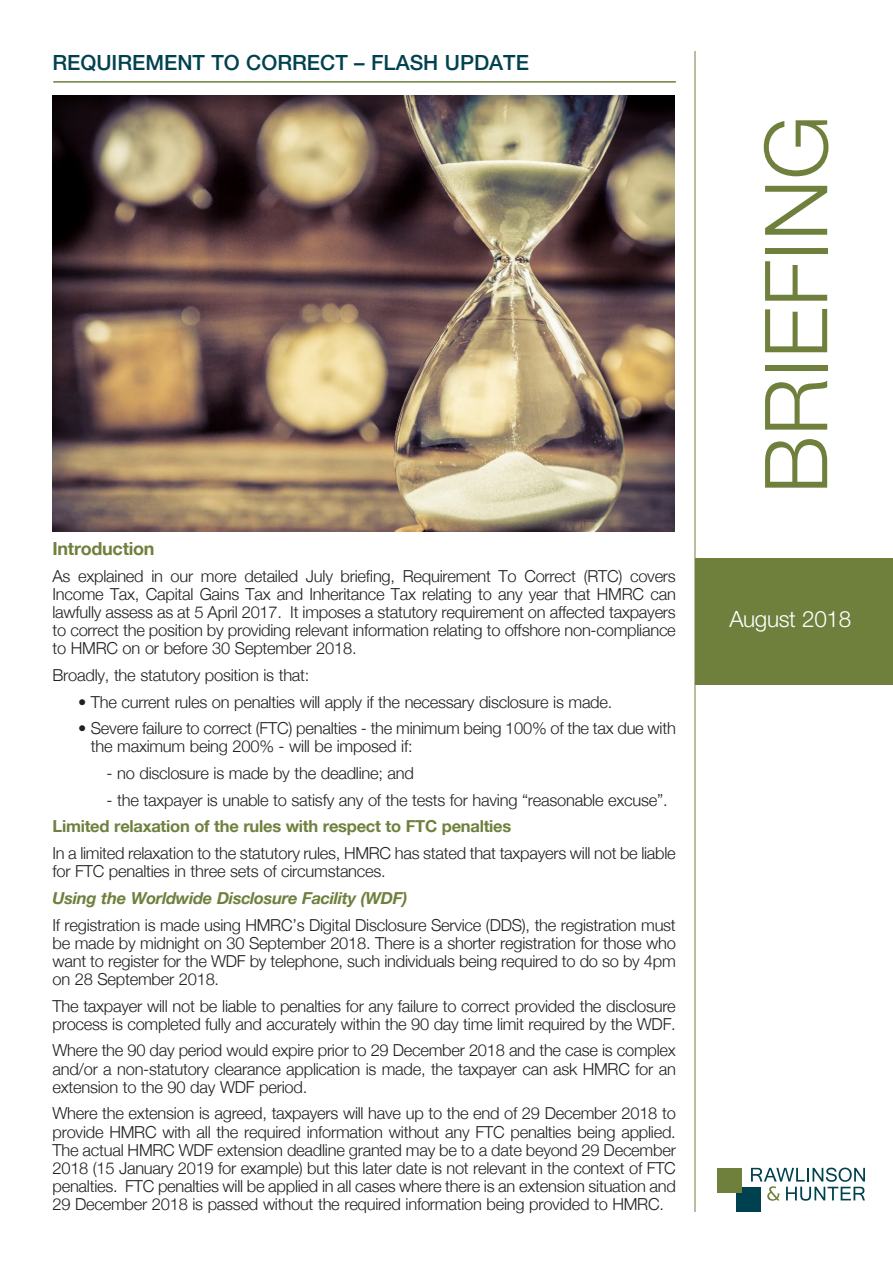
<style>
.page{position:relative;width:893px;height:1263px;background:#fff}
.page>*{position:absolute;margin:0;border:0;box-sizing:border-box;transform-origin:0 0}
.t1{font:300 87px "Helvetica Neue";color:#6f803d}
.t2{font:300 22.5px "Helvetica Neue";letter-spacing:-.015em;color:#fff}
.t3{font:500 21px "Helvetica Neue";color:#004150}
.t4{font:700 18px "Helvetica Neue LT";letter-spacing:-.015em;color:#6f803d}
.t5{font:300 16.5px/18.1px "Helvetica Neue LT";letter-spacing:-.015em;color:#231f20;text-align:justify}
.t6{font:700 16.5px "Helvetica Neue LT";letter-spacing:-.015em;color:#6f803d}
.t7{font:italic 700 16.5px "Helvetica Neue LT";letter-spacing:-.015em;color:#6f803d}
</style>
<div class="page">
<div style="left:695px;top:558px;width:198px;height:126px;background:#6f803d"></div>
<div style="left:736px;top:1187px;width:25px;height:24px;background:#004150"></div>
<div style="left:717px;top:1168px;width:25px;height:25px;background:#6f803d"></div>
<svg style="left:751px;top:1167px;width:114px;height:34px"></svg>
<hr style="left:694px;top:51px;width:1px;height:1161px;background:#6f803d">
<hr style="left:53px;top:81px;width:623px;height:2px;background:#6f803d">
<img style="left:53px;top:96px;width:621px;height:435px">
<p class="t3" style="left:53px;top:50px;width:478px">REQUIREMENT TO CORRECT – FLASH UPDATE</p>
<p class="t4" style="left:53px;top:537px;width:104px">Introduction</p>
<p class="t5" style="left:53px;top:566px;width:625px">As explained in our more detailed July briefing, Requirement To Correct (RTC) covers Income Tax, Capital Gains Tax and Inheritance Tax relating to any year that HMRC can lawfully assess as at 5 April 2017. It imposes a statutory requirement on affected taxpayers to correct the position by providing relevant information relating to offshore non-compliance to HMRC on or before 30 September 2018.</p>
<p class="t5" style="left:53px;top:666px;width:258px">Broadly, the statutory position is that:</p>
<p class="t5" style="left:78px;top:692px;width:536px">• The current rules on penalties will apply if the necessary disclosure is made.</p>
<p class="t5" style="left:91px;top:719px;width:587px;text-indent:-13px">• Severe failure to correct (FTC) penalties - the minimum being 100% of the tax due with the maximum being 200% - will be imposed if:</p>
<p class="t5" style="left:107px;top:764px;width:309px">- no disclosure is made by the deadline; and</p>
<p class="t5" style="left:107px;top:790px;width:563px">- the taxpayer is unable to satisfy any of the tests for having “reasonable excuse”.</p>
<p class="t6" style="left:53px;top:816px;width:460px">Limited relaxation of the rules with respect to FTC penalties</p>
<p class="t5" style="left:53px;top:844px;width:625px">In a limited relaxation to the statutory rules, HMRC has stated that taxpayers will not be liable for FTC penalties in three sets of circumstances.</p>
<p class="t7" style="left:53px;top:888px;width:356px">Using the Worldwide Disclosure Facility (WDF)</p>
<p class="t5" style="left:53px;top:915px;width:625px">If registration is made using HMRC’s Digital Disclosure Service (DDS), the registration must be made by midnight on 30 September 2018. There is a shorter registration for those who want to register for the WDF by telephone, such individuals being required to do so by 4pm on 28 September 2018.</p>
<p class="t5" style="left:53px;top:996px;width:625px">The taxpayer will not be liable to penalties for any failure to correct provided the disclosure process is completed fully and accurately within the 90 day time limit required by the WDF.</p>
<p class="t5" style="left:53px;top:1041px;width:625px">Where the 90 day period would expire prior to 29 December 2018 and the case is complex and/or a non-statutory clearance application is made, the taxpayer can ask HMRC for an extension to the 90 day WDF period.</p>
<p class="t5" style="left:53px;top:1104px;width:625px">Where the extension is agreed, taxpayers will have up to the end of 29 December 2018 to provide HMRC with all the required information without any FTC penalties being applied.<br>The actual HMRC WDF extension deadline granted may be to a date beyond 29 December 2018 (15 January 2019 for example) but this later date is not relevant in the context of FTC penalties. FTC penalties will be applied in all cases where there is an extension situation and 29 December 2018 is passed without the required information being provided to HMRC.</p>
<p class="t1" style="left:743px;top:494px;width:380px;rotate:-90deg">BRIEFING</p>
<p class="t2" style="left:729px;top:606px;width:123px">August 2018</p>
</div>
